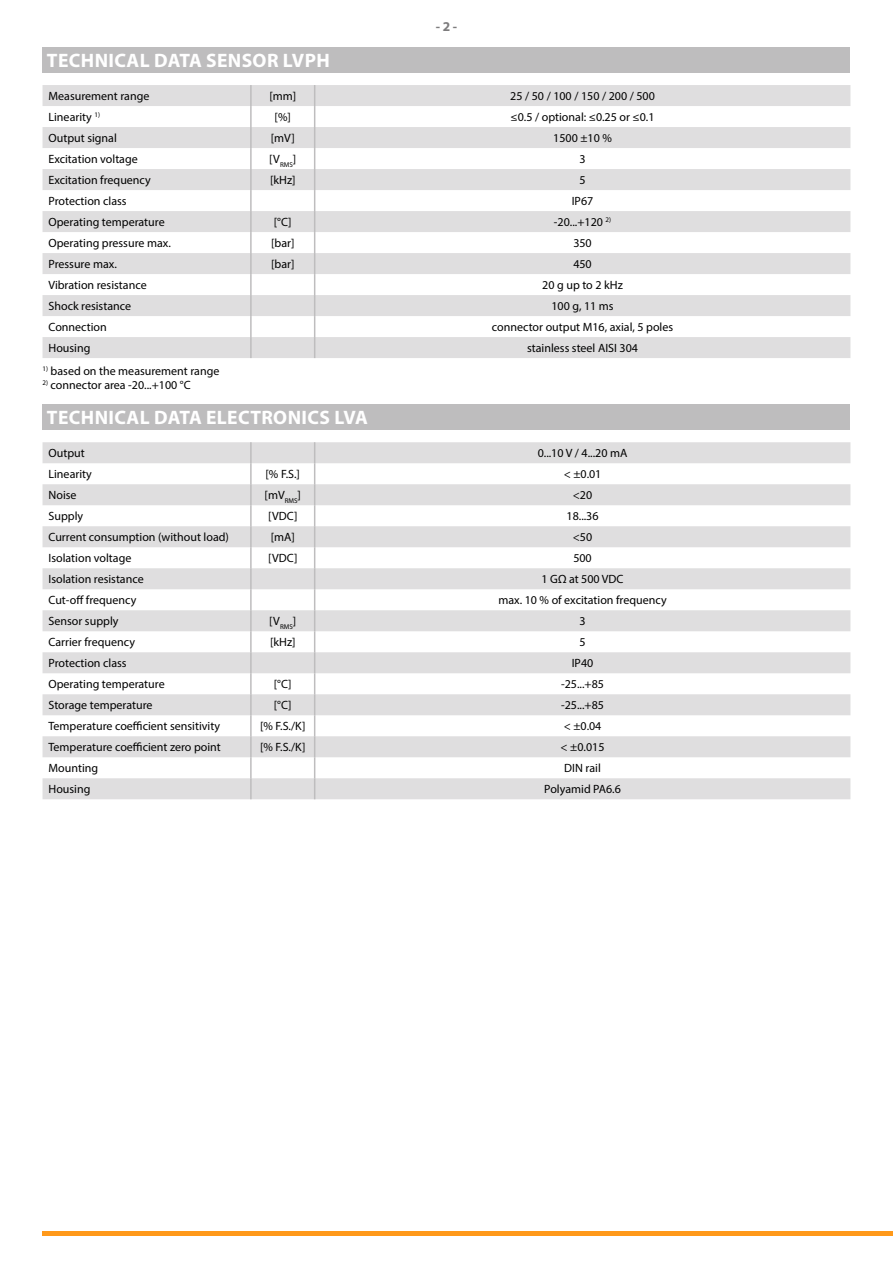
<style>
.page{position:relative;width:893px;height:1263px;background:#fff}
.page>*{position:absolute;margin:0;border:0;box-sizing:border-box;transform-origin:0 0}
.t1{font:700 19.5px "Myriad Pro";letter-spacing:.02em;color:#fff}
.t2{font:700 13.5px "Myriad Pro";color:#7d7c7d}
.t3{font:12px "Myriad Pro";color:#000}
</style>
<div class="page">
<div style="left:43px;top:47px;width:807px;height:25px;background:#bebdbe"></div>
<svg style="left:43px;top:85px;width:807px;height:273px;fill:#dfdedf"></svg>
<hr style="left:250px;top:85px;width:2px;height:21px;background:#bebdbe">
<hr style="left:250px;top:106px;width:2px;height:21px;background:#bebdbe">
<hr style="left:250px;top:127px;width:2px;height:21px;background:#bebdbe">
<hr style="left:250px;top:148px;width:2px;height:21px;background:#bebdbe">
<hr style="left:250px;top:169px;width:2px;height:21px;background:#bebdbe">
<hr style="left:250px;top:190px;width:2px;height:21px;background:#bebdbe">
<hr style="left:250px;top:211px;width:2px;height:21px;background:#bebdbe">
<hr style="left:250px;top:232px;width:2px;height:21px;background:#bebdbe">
<hr style="left:250px;top:253px;width:2px;height:21px;background:#bebdbe">
<hr style="left:250px;top:274px;width:2px;height:21px;background:#bebdbe">
<hr style="left:250px;top:295px;width:2px;height:21px;background:#bebdbe">
<hr style="left:250px;top:316px;width:2px;height:21px;background:#bebdbe">
<hr style="left:250px;top:337px;width:2px;height:21px;background:#bebdbe">
<svg style="left:314px;top:85px;width:1px;height:273px"></svg>
<div style="left:43px;top:404px;width:807px;height:25px;background:#bebdbe"></div>
<svg style="left:43px;top:442px;width:807px;height:357px;fill:#dfdedf"></svg>
<hr style="left:250px;top:442px;width:2px;height:21px;background:#bebdbe">
<hr style="left:250px;top:463px;width:2px;height:21px;background:#bebdbe">
<hr style="left:250px;top:484px;width:2px;height:21px;background:#bebdbe">
<hr style="left:250px;top:505px;width:2px;height:21px;background:#bebdbe">
<hr style="left:250px;top:526px;width:2px;height:21px;background:#bebdbe">
<hr style="left:250px;top:547px;width:2px;height:21px;background:#bebdbe">
<hr style="left:250px;top:568px;width:2px;height:21px;background:#bebdbe">
<hr style="left:250px;top:589px;width:2px;height:21px;background:#bebdbe">
<hr style="left:250px;top:610px;width:2px;height:21px;background:#bebdbe">
<hr style="left:250px;top:631px;width:2px;height:21px;background:#bebdbe">
<hr style="left:250px;top:652px;width:2px;height:21px;background:#bebdbe">
<hr style="left:250px;top:673px;width:2px;height:21px;background:#bebdbe">
<hr style="left:250px;top:694px;width:2px;height:21px;background:#bebdbe">
<hr style="left:250px;top:715px;width:2px;height:21px;background:#bebdbe">
<hr style="left:250px;top:736px;width:2px;height:21px;background:#bebdbe">
<hr style="left:250px;top:757px;width:2px;height:21px;background:#bebdbe">
<hr style="left:250px;top:778px;width:2px;height:21px;background:#bebdbe">
<svg style="left:314px;top:442px;width:1px;height:357px"></svg>
<hr style="left:43px;top:1231px;width:850px;height:4px;background:#ff991a">
<p class="t2" style="left:436px;top:18px;width:23px">- 2 -</p>
<p class="t1" style="left:47px;top:48px;width:284px">TECHNICAL DATA SENSOR LVPH</p>
<p class="t3" style="left:49px;top:89px;width:102px">Measurement range</p>
<p class="t3" style="left:269px;top:89px;width:28px">[mm]</p>
<p class="t3" style="left:510px;top:89px;width:146px">25 / 50 / 100 / 150 / 200 / 500</p>
<p class="t3" style="left:49px;top:110px;width:53px">Linearity <sup>1)</sup></p>
<p class="t3" style="left:275px;top:110px;width:18px">[%]</p>
<p class="t3" style="left:511px;top:110px;width:145px">≤0.5 / optional: ≤0.25 or ≤0.1</p>
<p class="t3" style="left:49px;top:131px;width:70px">Output signal</p>
<p class="t3" style="left:271px;top:131px;width:26px">[mV]</p>
<p class="t3" style="left:553px;top:131px;width:60px">1500 ±10 %</p>
<p class="t3" style="left:49px;top:152px;width:91px">Excitation voltage</p>
<p class="t3" style="left:269px;top:152px;width:28px">[V<sub>RMS</sub>]</p>
<p class="t3" style="left:579px;top:152px;width:8px">3</p>
<p class="t3" style="left:49px;top:173px;width:104px">Excitation frequency</p>
<p class="t3" style="left:270px;top:173px;width:27px">[kHz]</p>
<p class="t3" style="left:579px;top:173px;width:8px">5</p>
<p class="t3" style="left:49px;top:194px;width:80px">Protection class</p>
<p class="t3" style="left:572px;top:194px;width:23px">IP67</p>
<p class="t3" style="left:49px;top:215px;width:118px">Operating temperature</p>
<p class="t3" style="left:274px;top:215px;width:19px">[°C]</p>
<p class="t3" style="left:554px;top:215px;width:59px">-20...+120 <sup>2)</sup></p>
<p class="t3" style="left:49px;top:236px;width:124px">Operating pressure max.</p>
<p class="t3" style="left:271px;top:236px;width:25px">[bar]</p>
<p class="t3" style="left:573px;top:236px;width:20px">350</p>
<p class="t3" style="left:49px;top:257px;width:70px">Pressure max.</p>
<p class="t3" style="left:271px;top:257px;width:25px">[bar]</p>
<p class="t3" style="left:573px;top:257px;width:20px">450</p>
<p class="t3" style="left:49px;top:278px;width:100px">Vibration resistance</p>
<p class="t3" style="left:542px;top:278px;width:82px">20 g up to 2 kHz</p>
<p class="t3" style="left:49px;top:299px;width:84px">Shock resistance</p>
<p class="t3" style="left:551px;top:299px;width:64px">100 g, 11 ms</p>
<p class="t3" style="left:49px;top:320px;width:60px">Connection</p>
<p class="t3" style="left:492px;top:320px;width:183px">connector output M16, axial, 5 poles</p>
<p class="t3" style="left:49px;top:341px;width:43px">Housing</p>
<p class="t3" style="left:527px;top:341px;width:112px">stainless steel AISI 304</p>
<p class="t3" style="left:43px;top:363px;width:178px"><sup>1)</sup> based on the measurement range</p>
<p class="t3" style="left:43px;top:378px;width:150px"><sup>2)</sup> connector area -20...+100 °C</p>
<p class="t1" style="left:47px;top:405px;width:322px">TECHNICAL DATA ELECTRONICS LVA</p>
<p class="t3" style="left:49px;top:446px;width:38px">Output</p>
<p class="t3" style="left:538px;top:446px;width:91px">0...10 V / 4...20 mA</p>
<p class="t3" style="left:49px;top:467px;width:45px">Linearity</p>
<p class="t3" style="left:266px;top:467px;width:36px">[% F.S.]</p>
<p class="t3" style="left:564px;top:467px;width:39px">&lt; ±0.01</p>
<p class="t3" style="left:49px;top:488px;width:30px">Noise</p>
<p class="t3" style="left:265px;top:488px;width:38px">[mV<sub>RMS</sub>]</p>
<p class="t3" style="left:573px;top:488px;width:21px">&lt;20</p>
<p class="t3" style="left:49px;top:509px;width:36px">Supply</p>
<p class="t3" style="left:268px;top:509px;width:31px">[VDC]</p>
<p class="t3" style="left:566px;top:509px;width:34px">18...36</p>
<p class="t3" style="left:49px;top:530px;width:182px">Current consumption (without load)</p>
<p class="t3" style="left:271px;top:530px;width:26px">[mA]</p>
<p class="t3" style="left:573px;top:530px;width:21px">&lt;50</p>
<p class="t3" style="left:49px;top:551px;width:84px">Isolation voltage</p>
<p class="t3" style="left:268px;top:551px;width:31px">[VDC]</p>
<p class="t3" style="left:573px;top:551px;width:20px">500</p>
<p class="t3" style="left:49px;top:572px;width:97px">Isolation resistance</p>
<p class="t3" style="left:542px;top:572px;width:83px">1 GΩ at 500 VDC</p>
<p class="t3" style="left:49px;top:593px;width:89px">Cut-off frequency</p>
<p class="t3" style="left:498px;top:593px;width:170px">max. 10 % of excitation frequency</p>
<p class="t3" style="left:49px;top:614px;width:71px">Sensor supply</p>
<p class="t3" style="left:269px;top:614px;width:28px">[V<sub>RMS</sub>]</p>
<p class="t3" style="left:579px;top:614px;width:8px">3</p>
<p class="t3" style="left:49px;top:635px;width:88px">Carrier frequency</p>
<p class="t3" style="left:270px;top:635px;width:27px">[kHz]</p>
<p class="t3" style="left:579px;top:635px;width:8px">5</p>
<p class="t3" style="left:49px;top:656px;width:80px">Protection class</p>
<p class="t3" style="left:572px;top:656px;width:23px">IP40</p>
<p class="t3" style="left:49px;top:677px;width:118px">Operating temperature</p>
<p class="t3" style="left:274px;top:677px;width:19px">[°C]</p>
<p class="t3" style="left:561px;top:677px;width:44px">-25...+85</p>
<p class="t3" style="left:49px;top:698px;width:106px">Storage temperature</p>
<p class="t3" style="left:274px;top:698px;width:19px">[°C]</p>
<p class="t3" style="left:561px;top:698px;width:44px">-25...+85</p>
<p class="t3" style="left:49px;top:719px;width:173px">Temperature coefficient sensitivity</p>
<p class="t3" style="left:260px;top:719px;width:47px">[% F.S./K]</p>
<p class="t3" style="left:564px;top:719px;width:39px">&lt; ±0.04</p>
<p class="t3" style="left:49px;top:740px;width:174px">Temperature coefficient zero point</p>
<p class="t3" style="left:260px;top:740px;width:47px">[% F.S./K]</p>
<p class="t3" style="left:561px;top:740px;width:45px">&lt; ±0.015</p>
<p class="t3" style="left:49px;top:761px;width:51px">Mounting</p>
<p class="t3" style="left:564px;top:761px;width:38px">DIN rail</p>
<p class="t3" style="left:49px;top:782px;width:43px">Housing</p>
<p class="t3" style="left:544px;top:782px;width:78px">Polyamid PA6.6</p>
</div>
